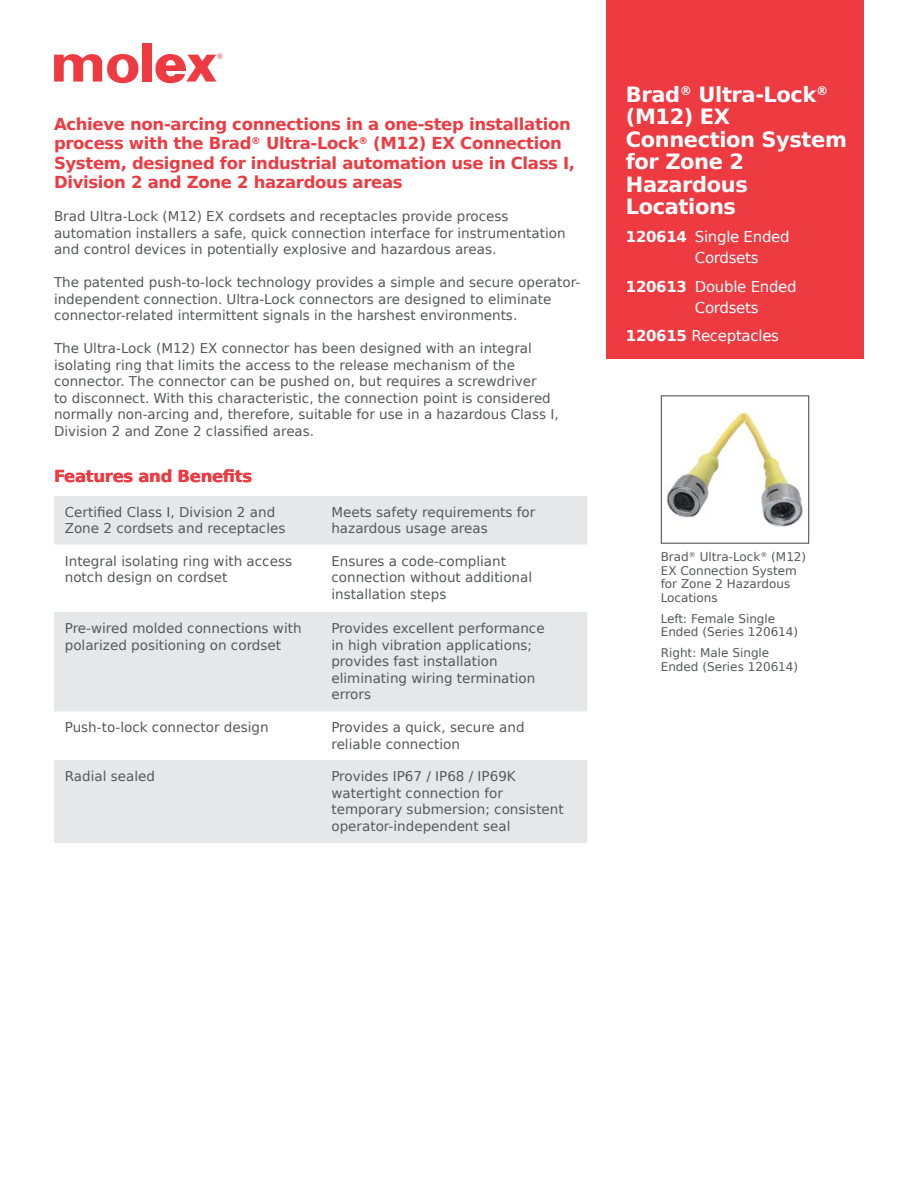
<style>
.page{position:relative;width:918px;height:1188px;background:#fff}
.page>*{position:absolute;margin:0;border:0;box-sizing:border-box;transform-origin:0 0}
.product_name{font:700 21px "Bitstream Vera Sans";letter-spacing:-.02em;color:#fff}
.subhead_proposition{font:700 16.5px/19.5px "Bitstream Vera Sans";letter-spacing:-.02em;color:#ee3a41}
.subhead_red{font:700 16.5px "Bitstream Vera Sans";letter-spacing:-.02em;color:#ee3a41}
.subhead_red-2{font:15px/21px "Bitstream Vera Sans";letter-spacing:-.02em;color:#fff}
.text_body{font:13.5px/16.5px "Bitstream Vera Sans";color:#57585a}
.text_list{font:13.5px/16.5px "Bitstream Vera Sans";color:#57585a}
.t1{font:12px/13.5px "Bitstream Vera Sans";color:#57585a}
.s1{font-weight:700}
</style>
<div class="page">
<div style="left:142px;top:43px;width:9px;height:39px;background:#ee3a41"></div>
<svg style="left:54px;top:54px;width:84px;height:29px"></svg>
<svg style="left:155px;top:53px;width:68px;height:30px"></svg>
<div style="left:606px;top:0;width:258px;height:359px;background:#ee3a41"></div>
<svg style="left:54px;top:496px;width:533px;height:347px;fill:#e6e7e9"></svg>
<img style="left:666px;top:411px;width:137px;height:116px">
<div style="left:661px;top:395px;width:148px;height:149px;border:1px solid #57585a"></div>
<p class="subhead_proposition" style="left:54px;top:114px;width:523px">Achieve non-arcing connections in a one-step installation process with the Brad<sup>®</sup> Ultra-Lock<sup>®</sup> (M12) EX Connection System, designed for industrial automation use in Class I, Division 2 and Zone 2 hazardous areas</p>
<p class="text_body" style="left:54px;top:208px;width:513px">Brad Ultra-Lock (M12) EX cordsets and receptacles provide process automation installers a safe, quick connection interface for instrumentation and control devices in potentially explosive and hazardous areas.</p>
<p class="text_body" style="left:54px;top:274px;width:528px">The patented push-to-lock technology provides a simple and secure operator&shy;independent connection. Ultra-Lock connectors are designed to eliminate connector-related intermittent signals in the harshest environments.</p>
<p class="text_body" style="left:54px;top:340px;width:506px">The Ultra-Lock (M12) EX connector has been designed with an integral isolating ring that limits the access to the release mechanism of the connector. The connector can be pushed on, but requires a screwdriver<br>to disconnect. With this characteristic, the connection point is considered normally non-arcing and, therefore, suitable for use in a hazardous Class I, Division 2 and Zone 2 classified areas.</p>
<p class="subhead_red" style="left:54px;top:467px;width:200px">Features and Benefits</p>
<p class="text_list" style="left:65px;top:504px;width:222px">Certified Class I, Division 2 and<br>Zone 2 cordsets and receptacles</p>
<p class="text_list" style="left:331px;top:504px;width:205px">Meets safety requirements for hazardous usage areas</p>
<p class="text_list" style="left:65px;top:553px;width:229px">Integral isolating ring with access notch design on cordset</p>
<p class="text_list" style="left:331px;top:553px;width:202px">Ensures a code-compliant connection without additional installation steps</p>
<p class="text_list" style="left:65px;top:620px;width:238px">Pre-wired molded connections with polarized positioning on cordset</p>
<p class="text_list" style="left:331px;top:620px;width:215px">Provides excellent performance in high vibration applications; provides fast installation eliminating wiring termination errors</p>
<p class="text_list" style="left:65px;top:719px;width:205px">Push-to-lock connector design</p>
<p class="text_list" style="left:331px;top:719px;width:195px">Provides a quick, secure and reliable connection</p>
<p class="text_list" style="left:65px;top:768px;width:92px">Radial sealed</p>
<p class="text_list" style="left:331px;top:768px;width:234px">Provides IP67 / IP68 / IP69K watertight connection for temporary submersion; consistent operator-independent seal</p>
<p class="product_name" style="left:626px;top:82px;width:204px">Brad<sup>®</sup> Ultra-Lock<sup>®</sup></p>
<p class="product_name" style="left:626px;top:105px;width:106px">(M12) EX</p>
<p class="product_name" style="left:626px;top:127px;width:223px">Connection System</p>
<p class="product_name" style="left:626px;top:150px;width:120px">for Zone 2</p>
<p class="product_name" style="left:626px;top:172px;width:124px">Hazardous</p>
<p class="product_name" style="left:626px;top:195px;width:112px">Locations</p>
<p class="subhead_red-2" style="left:695px;top:227px;width:96px;text-indent:-69px"><span class="s1">120614</span> Single Ended<br>Cordsets</p>
<p class="subhead_red-2" style="left:695px;top:276px;width:103px;text-indent:-69px"><span class="s1">120613</span> Double Ended<br>Cordsets</p>
<p class="subhead_red-2" style="left:626px;top:325px;width:155px"><span class="s1">120615</span> Receptacles</p>
<p class="t1" style="left:661px;top:550px;width:147px">Brad<sup>®</sup> Ultra-Lock<sup>®</sup> (M12)<br>EX Connection System for Zone 2 Hazardous<br>Locations</p>
<p class="t1" style="left:661px;top:612px;width:139px">Left: Female Single<br>Ended (Series 120614)</p>
<p class="t1" style="left:661px;top:646px;width:139px">Right: Male Single<br>Ended (Series 120614)</p>
</div>
